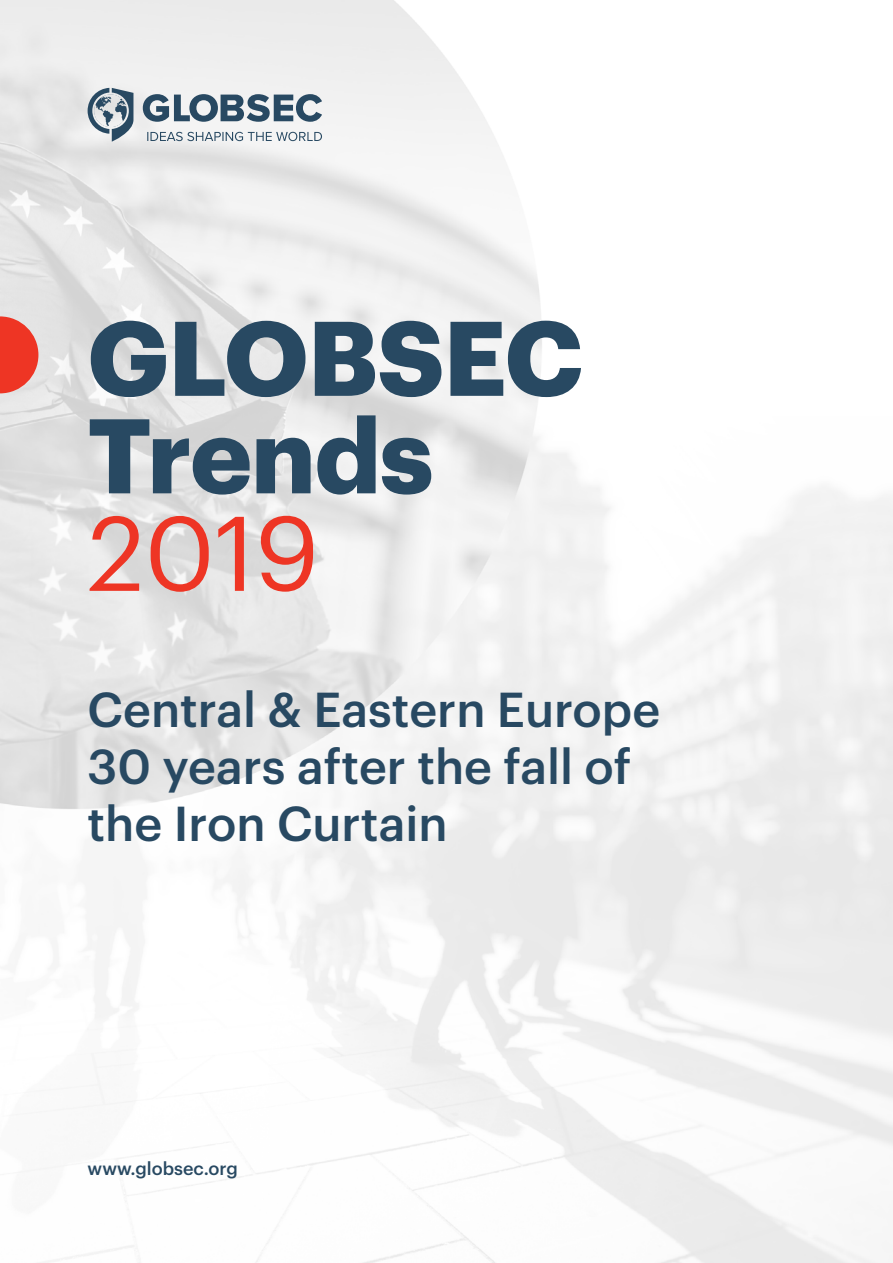
<style>
.page{position:relative;width:893px;height:1263px;background:#fff}
.page>*{position:absolute;margin:0;border:0;box-sizing:border-box;transform-origin:0 0}
.t1{font:700 103.5px/97.5px "Graphik";letter-spacing:-.01em;color:#284962}
.t2{font:103.5px "Graphik";color:#ee3524}
.t3{font:500 48px/57px "Graphik";color:#284962}
.t4{font:500 18px "Graphik";color:#284962}
</style>
<div class="page">
<svg style="left:143px;top:94px;width:179px;height:28px"></svg>
<svg style="left:147px;top:132px;width:175px;height:9px"></svg>
<svg style="left:88px;top:88px;width:45px;height:54px"></svg>
<svg style="left:0;top:316px;width:38px;height:77px;background:#eb594b"></svg>
<h1 class="t1" style="left:88px;top:300px;width:497px">GLOBSEC<br>Trends</h1>
<h1 class="t2" style="left:88px;top:476px;width:233px">2019</h1>
<p class="t3" style="left:88px;top:676px;width:574px">Central &amp; Eastern Europe<br>30 years after the fall of the Iron Curtain</p>
<p class="t4" style="left:88px;top:1155px;width:152px">www.globsec.org</p>
</div>
